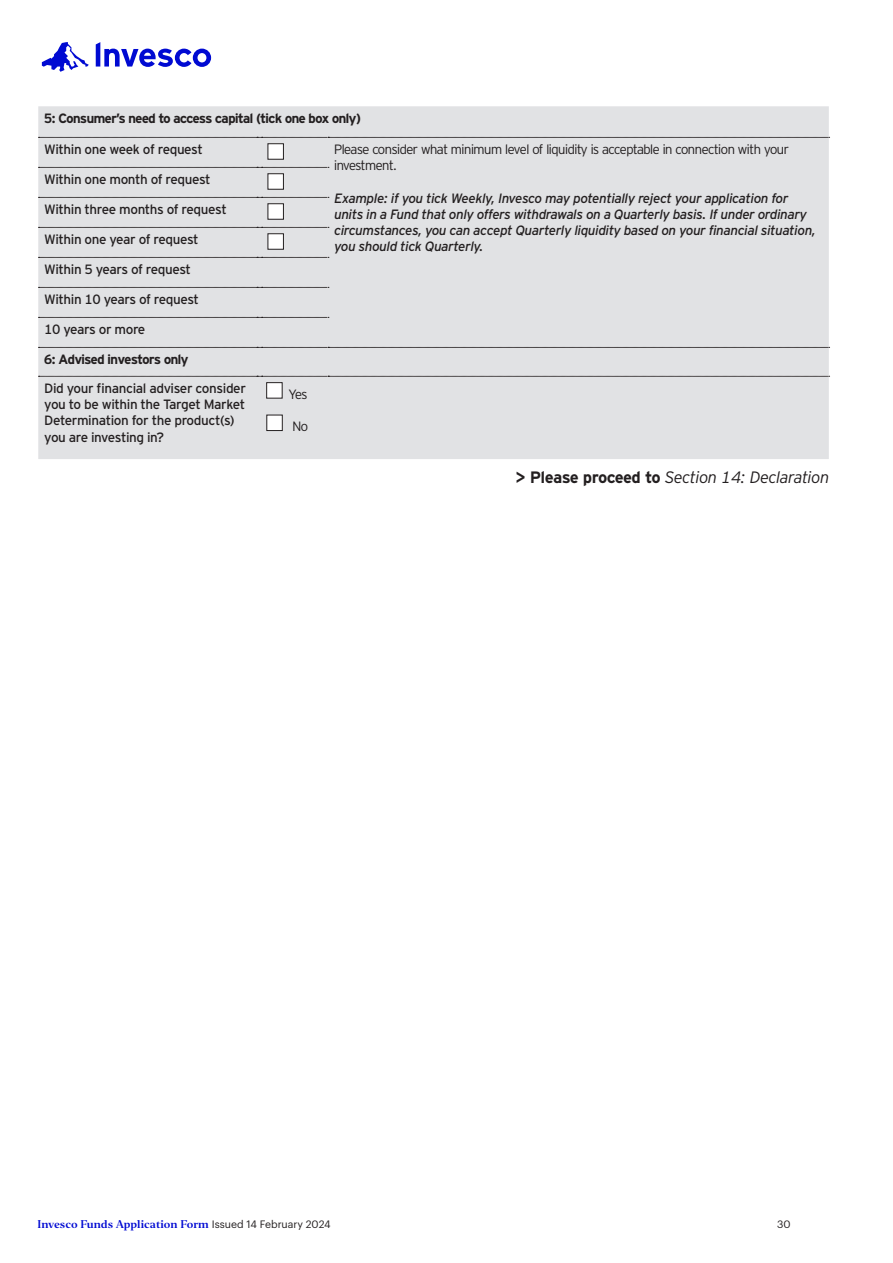
<style>
.page{position:relative;width:893px;height:1263px;background:#fff}
.page>*{position:absolute;margin:0;border:0;box-sizing:border-box;transform-origin:0 0}
.t1{font:italic 300 16.5px "Invesco Interstate";color:#231f20}
.t2{font:13.5px/16.2px "Invesco Interstate";letter-spacing:-.03em;color:#231f20}
.t3{font:italic 13.5px/16.2px "Invesco Interstate";letter-spacing:-.03em;color:#231f20}
.t4{font:300 13.5px/16.2px "Invesco Interstate";letter-spacing:-.03em;color:#231f20}
.t5{font:700 13.5px "Invesco Interstate";letter-spacing:-.03em;color:#231f20}
.t6{font:10.5px "Invesco Editor";color:#000ad2}
.t7{font:10.5px "Graphik";color:#231f20}
.s1{font-weight:700;font-style:normal}
.s2{font-family:"Graphik";color:#231f20}
</style>
<div class="page">
<svg style="left:42px;top:42px;width:47px;height:30px"></svg>
<svg style="left:96px;top:42px;width:115px;height:25px"></svg>
<div style="left:38px;top:106px;width:791px;height:353px;background:#e1e2e4"></div>
<svg style="left:38px;top:137px;width:792px;height:1px"></svg>
<svg style="left:38px;top:167px;width:291px;height:1px"></svg>
<svg style="left:38px;top:197px;width:291px;height:1px"></svg>
<svg style="left:38px;top:227px;width:291px;height:1px"></svg>
<svg style="left:38px;top:257px;width:291px;height:1px"></svg>
<svg style="left:38px;top:287px;width:291px;height:1px"></svg>
<svg style="left:38px;top:317px;width:291px;height:1px"></svg>
<svg style="left:38px;top:347px;width:792px;height:1px"></svg>
<svg style="left:38px;top:376px;width:792px;height:1px"></svg>
<div style="left:268px;top:144px;width:15px;height:15px;background:#fff"></div>
<div style="left:268px;top:143px;width:16px;height:17px;border:1px solid #231f20"></div>
<div style="left:268px;top:174px;width:15px;height:15px;background:#fff"></div>
<div style="left:268px;top:173px;width:16px;height:17px;border:1px solid #231f20"></div>
<div style="left:268px;top:204px;width:15px;height:15px;background:#fff"></div>
<div style="left:268px;top:203px;width:16px;height:17px;border:1px solid #231f20"></div>
<div style="left:268px;top:234px;width:15px;height:15px;background:#fff"></div>
<div style="left:268px;top:233px;width:16px;height:17px;border:1px solid #231f20"></div>
<div style="left:267px;top:383px;width:15px;height:15px;background:#fff"></div>
<div style="left:266px;top:382px;width:17px;height:16px;border:1px solid #231f20"></div>
<div style="left:267px;top:415px;width:15px;height:15px;background:#fff"></div>
<div style="left:266px;top:415px;width:17px;height:16px;border:1px solid #231f20"></div>
<p class="t5" style="left:44px;top:110px;width:318px">5: Consumer’s need to access capital (tick one box only)</p>
<p class="t2" style="left:44px;top:141px;width:160px">Within one week of request</p>
<p class="t4" style="left:334px;top:141px;width:456px">Please consider what minimum level of liquidity is acceptable in connection with your investment.</p>
<p class="t3" style="left:334px;top:190px;width:483px">Example: if you tick Weekly, Invesco may potentially reject your application for units in a Fund that only offers withdrawals on a Quarterly basis. If under ordinary circumstances, you can accept Quarterly liquidity based on your financial situation, you should tick Quarterly.</p>
<p class="t2" style="left:44px;top:171px;width:168px">Within one month of request</p>
<p class="t2" style="left:44px;top:201px;width:184px">Within three months of request</p>
<p class="t2" style="left:44px;top:231px;width:156px">Within one year of request</p>
<p class="t2" style="left:44px;top:261px;width:148px">Within 5 years of request</p>
<p class="t2" style="left:44px;top:291px;width:156px">Within 10 years of request</p>
<p class="t2" style="left:44px;top:321px;width:103px">10 years or more</p>
<p class="t5" style="left:44px;top:351px;width:146px">6: Advised investors only</p>
<p class="t2" style="left:44px;top:380px;width:203px">Did your financial adviser consider you to be within the Target Market<br>Determination for the product(s) you are investing in?</p>
<p class="t4" style="left:289px;top:386px;width:20px">Yes</p>
<p class="t4" style="left:292px;top:418px;width:17px">No</p>
<p class="t1" style="left:516px;top:468px;width:315px"><span class="s1">&gt; Please proceed to</span> Section 14: Declaration</p>
<p class="t6" style="left:38px;top:1218px;width:295px">Invesco Funds Application Form <span class="s2">Issued 14 February 2024</span></p>
<p class="t7" style="left:777px;top:1217px;width:15px">30</p>
</div>
